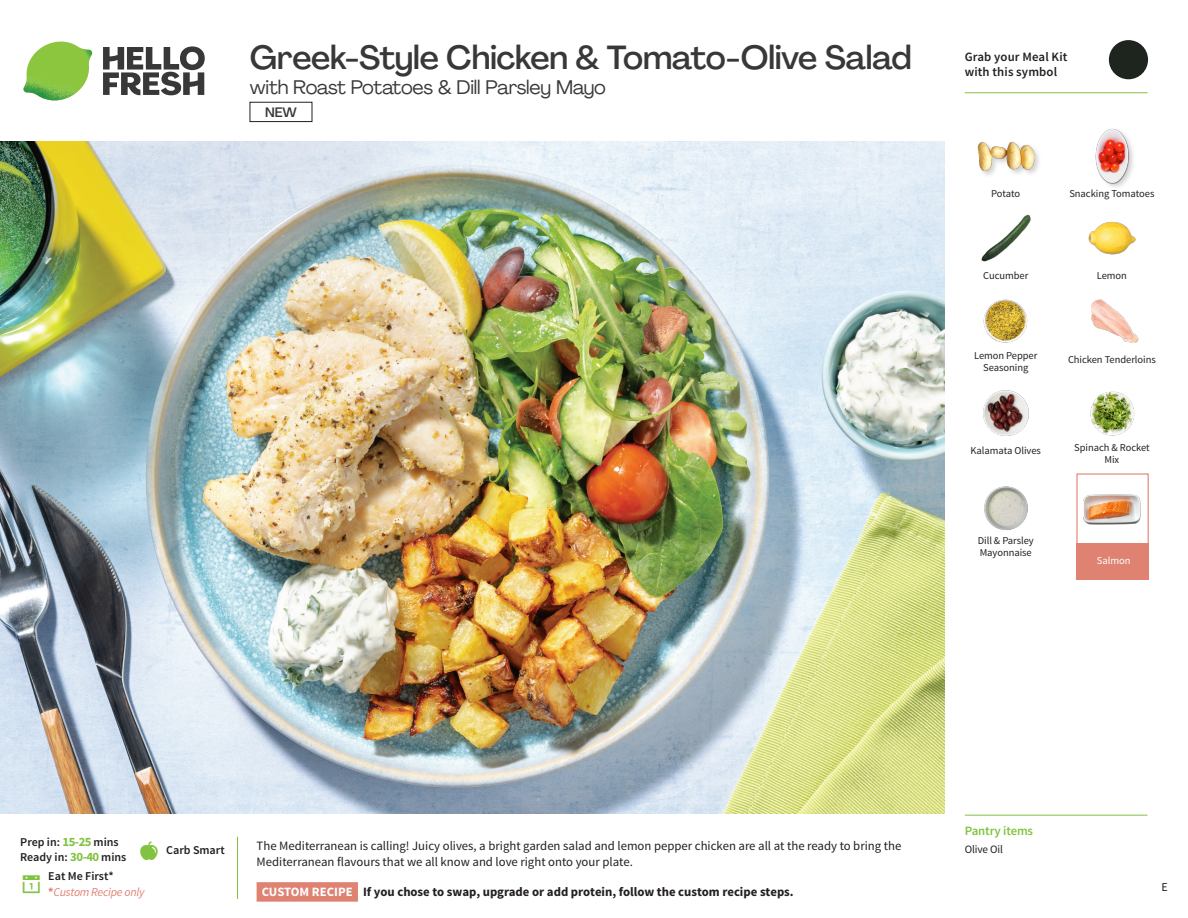
<style>
.page{position:relative;width:1188px;height:918px;background:#fff}
.page>*{position:absolute;margin:0;border:0;box-sizing:border-box;transform-origin:0 0}
._15_Titel_UK{font:500 33px "Agrandir";letter-spacing:-.015em;color:#383839}
._15_Titel_UK-2{font:19.5px "Agrandir";letter-spacing:-.01em;color:#383839}
.t1{font:500 13.5px "Agrandir";color:#383839}
.Step_6_Text_AU{font:12.75px/16.5px "Source Sans Pro";color:#231f20}
.Step_6_Text_AU-2{font:700 12.75px "Source Sans Pro";color:#231f20}
.t2{font:600 12.75px/15px "Source Sans Pro";letter-spacing:.01em;color:#231f20}
._04_Headers_Front{font:600 12.75px "Source Sans Pro";letter-spacing:-.01em;color:#81c340}
._04_Intro{font:600 12px "Source Sans Pro";color:#231f20}
._04_Intro-2{font:italic 12px "Source Sans Pro";letter-spacing:-.02em;color:#df8272}
.t3{font:12px "Source Sans Pro";color:#231f20}
._05_Pantry{font:11.25px "Source Sans Pro";letter-spacing:-.01em;color:#231f20}
._18_FRONT_ingredient{font:10.5px/12px "Source Sans Pro";letter-spacing:-.005em;color:#231f20;text-align:center}
._18_FRONT_ingredient-2{font:10.5px "Source Sans Pro";letter-spacing:-.005em;color:#fff}
.s1{font-weight:700;font-size:12.75px;color:#81c340}
.s2{font-weight:700;font-style:normal}
.s3{color:#fff}
</style>
<div class="page">
<svg style="left:103px;top:46px;width:102px;height:49px"></svg>
<img style="left:23px;top:42px;width:69px;height:59px">
<svg style="left:237px;top:836px;width:121px;height:66px"></svg>
<img style="left:0;top:142px;width:945px;height:672px">
<div style="left:250px;top:102px;width:62px;height:20px;border:1px solid #231f20"></div>
<img style="left:983px;top:299px;width:45px;height:44px">
<img style="left:1090px;top:391px;width:45px;height:45px">
<img style="left:983px;top:390px;width:46px;height:46px">
<img style="left:984px;top:486px;width:44px;height:44px">
<img style="left:1091px;top:299px;width:48px;height:44px">
<img style="left:981px;top:214px;width:50px;height:48px">
<img style="left:1088px;top:221px;width:48px;height:34px">
<div style="left:977px;top:141px;width:65px;height:37px;background:#231f20;opacity:.2"></div>
<img style="left:977px;top:141px;width:57px;height:37px">
<div style="left:1094px;top:127px;width:42px;height:64px;background:#231f20;opacity:.2"></div>
<img style="left:1094px;top:127px;width:42px;height:58px">
<div style="left:1076px;top:473px;width:73px;height:73px;border:1px solid #df8272"></div>
<div style="left:1076px;top:543px;width:73px;height:37px;background:#df8272"></div>
<img style="left:1083px;top:494px;width:58px;height:31px">
<hr style="left:965px;top:815px;width:183px;height:1px;background:#81c340">
<svg style="left:1091px;top:40px;width:58px;height:54px"></svg>
<hr style="left:965px;top:92px;width:183px;height:1px;background:#81c340">
<p class="_15_Titel_UK" style="left:250px;top:37px;width:664px">Greek-Style Chicken &amp; Tomato-Olive Salad</p>
<p class="_15_Titel_UK-2" style="left:250px;top:75px;width:358px">with Roast Potatoes &amp; Dill Parsley Mayo</p>
<p class="t1" style="left:265px;top:104px;width:33px">NEW</p>
<p class="t2" style="left:965px;top:50px;width:104px">Grab your Meal Kit with this symbol</p>
<p class="_18_FRONT_ingredient" style="left:991px;top:188px;width:31px">Potato</p>
<p class="_18_FRONT_ingredient" style="left:1069px;top:188px;width:87px">Snacking Tomatoes</p>
<p class="_18_FRONT_ingredient" style="left:983px;top:270px;width:47px">Cucumber</p>
<p class="_18_FRONT_ingredient" style="left:1097px;top:270px;width:32px">Lemon</p>
<p class="_18_FRONT_ingredient" style="left:974px;top:350px;width:65px">Lemon Pepper<br>Seasoning</p>
<p class="_18_FRONT_ingredient" style="left:1068px;top:353px;width:89px">Chicken Tenderloins</p>
<p class="_18_FRONT_ingredient" style="left:971px;top:445px;width:72px">Kalamata Olives</p>
<p class="_18_FRONT_ingredient" style="left:1074px;top:442px;width:77px">Spinach &amp; Rocket<br>Mix</p>
<p class="_18_FRONT_ingredient" style="left:978px;top:535px;width:58px;text-align:left">Dill &amp; Parsley<br>Mayonnaise</p>
<p class="_18_FRONT_ingredient-2" style="left:1097px;top:554px;width:35px">Salmon</p>
<p class="_04_Intro" style="left:20px;top:835px;width:100px">Prep in: <span class="s1">15-25</span> mins</p>
<p class="_04_Intro" style="left:20px;top:850px;width:108px">Ready in: <span class="s1">30-40</span> mins</p>
<p class="_04_Intro" style="left:48px;top:869px;width:67px">Eat Me First*</p>
<p class="_04_Intro-2" style="left:48px;top:885px;width:98px"><span class="s2">*</span>Custom Recipe only</p>
<p class="_04_Intro" style="left:166px;top:843px;width:60px">Carb Smart</p>
<p class="Step_6_Text_AU" style="left:257px;top:838px;width:646px">The Mediterranean is calling! Juicy olives, a bright garden salad and lemon pepper chicken are all at the ready to bring the<br>Mediterranean flavours that we all know and love right onto your plate.</p>
<p class="Step_6_Text_AU-2" style="left:262px;top:883px;width:533px"><span class="s3">CUSTOM RECIPE</span> If you chose to swap, upgrade or add protein, follow the custom recipe steps.</p>
<p class="_04_Headers_Front" style="left:965px;top:822px;width:70px">Pantry items</p>
<p class="_05_Pantry" style="left:965px;top:842px;width:40px">Olive Oil</p>
<p class="t3" style="left:1161px;top:879px;width:8px">E</p>
</div>
